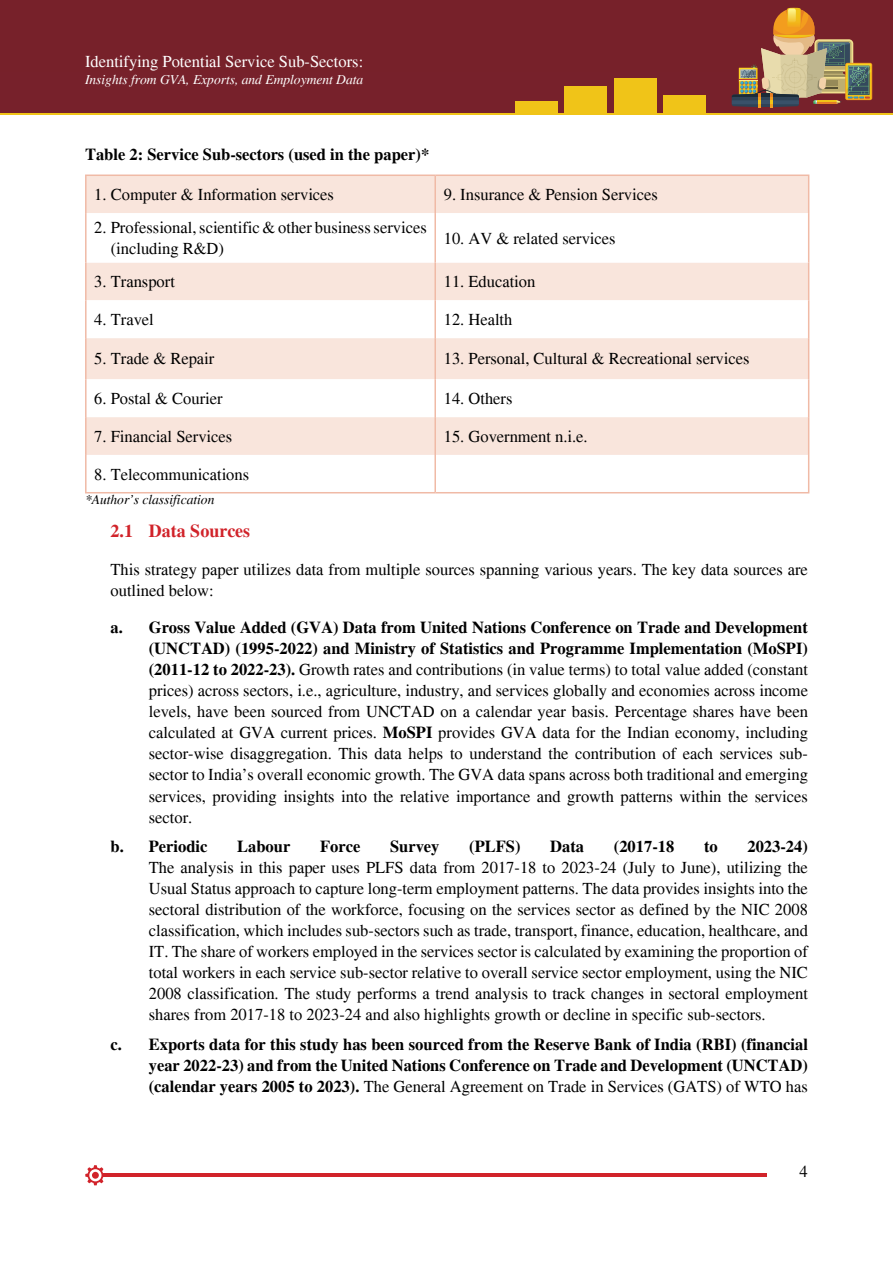
<style>
.page{position:relative;width:893px;height:1263px;background:#fff}
.page>*{position:absolute;margin:0;border:0;box-sizing:border-box;transform-origin:0 0}
.t1{font:700 18px "Times";color:#d1232a}
.t2{font:16.5px/21px "Times";color:#000}
.Table_Heading{font:700 16.5px/21px "Times";color:#000;text-align:justify}
.t3{font:16.5px "Times";color:#fff}
.t4{font:italic 13.5px "Times";color:#fff}
.Source{font:italic 13.5px "Times";color:#000}
.s1{font-weight:700}
.s2{font-weight:400}
</style>
<div class="page">
<div style="left:0;top:0;width:893px;height:101px;background:#77212a"></div>
<div style="left:0;top:72px;width:893px;height:42px;background:#77212b"></div>
<div style="left:845px;top:63px;width:27px;height:37px;background:#f2a41c;border-radius:2px"></div>
<svg style="left:732px;top:8px;width:139px;height:100px"></svg>
<hr style="left:0;top:113px;width:893px;height:2px;background:#f0c418">
<div style="left:515px;top:101px;width:43px;height:13px;background:#f0c418"></div>
<div style="left:564px;top:87px;width:43px;height:27px;background:#f0c418"></div>
<div style="left:614px;top:78px;width:42px;height:36px;background:#f0c418"></div>
<div style="left:663px;top:95px;width:43px;height:19px;background:#f0c418"></div>
<hr style="left:103px;top:1174px;width:663px;height:3px;background:#d1232a">
<svg style="left:85px;top:1165px;width:20px;height:20px"></svg>
<div style="left:92px;top:1172px;width:7px;height:7px;background:#d1232a;border-radius:50%"></div>
<div style="left:87px;top:176px;width:721px;height:37px;background:#f9e5dc"></div>
<svg style="left:87px;top:262px;width:721px;height:193px;fill:#f9e5dc"></svg>
<hr style="left:85px;top:174px;width:350px;height:2px;background:#f0baa6">
<hr style="left:85px;top:176px;width:2px;height:37px;background:#f0baa6">
<hr style="left:435px;top:174px;width:374px;height:2px;background:#f0baa6">
<hr style="left:434px;top:176px;width:2px;height:37px;background:#f0baa6">
<hr style="left:808px;top:176px;width:1px;height:37px;background:#f0baa6">
<hr style="left:85px;top:213px;width:2px;height:49px;background:#f0baa6">
<hr style="left:434px;top:213px;width:2px;height:49px;background:#f0baa6">
<hr style="left:808px;top:213px;width:1px;height:49px;background:#f0baa6">
<hr style="left:85px;top:262px;width:2px;height:38px;background:#f0baa6">
<hr style="left:434px;top:262px;width:2px;height:38px;background:#f0baa6">
<hr style="left:808px;top:262px;width:1px;height:38px;background:#f0baa6">
<hr style="left:85px;top:300px;width:2px;height:38px;background:#f0baa6">
<hr style="left:434px;top:300px;width:2px;height:38px;background:#f0baa6">
<hr style="left:808px;top:300px;width:1px;height:38px;background:#f0baa6">
<hr style="left:85px;top:338px;width:2px;height:41px;background:#f0baa6">
<hr style="left:434px;top:338px;width:2px;height:41px;background:#f0baa6">
<hr style="left:808px;top:338px;width:1px;height:41px;background:#f0baa6">
<hr style="left:85px;top:379px;width:2px;height:38px;background:#f0baa6">
<hr style="left:434px;top:379px;width:2px;height:38px;background:#f0baa6">
<hr style="left:808px;top:379px;width:1px;height:38px;background:#f0baa6">
<hr style="left:85px;top:417px;width:2px;height:38px;background:#f0baa6">
<hr style="left:434px;top:417px;width:2px;height:38px;background:#f0baa6">
<hr style="left:808px;top:417px;width:1px;height:38px;background:#f0baa6">
<hr style="left:85px;top:455px;width:2px;height:37px;background:#f0baa6">
<hr style="left:434px;top:455px;width:2px;height:37px;background:#f0baa6">
<hr style="left:808px;top:455px;width:1px;height:37px;background:#f0baa6">
<hr style="left:85px;top:492px;width:350px;height:1px;background:#f0baa6">
<hr style="left:435px;top:492px;width:374px;height:1px;background:#f0baa6">
<p class="t3" style="left:85px;top:51px;width:280px">Identifying Potential Service Sub-Sectors:</p>
<p class="t4" style="left:85px;top:72px;width:280px">Insights from GVA, Exports, and Employment Data</p>
<p class="Table_Heading" style="left:85px;top:144px;width:346px">Table 2: Service Sub-sectors (used in the paper)*</p>
<p class="t2" style="left:94px;top:184px;width:241px">1. Computer &amp; Information services</p>
<p class="t2" style="left:444px;top:184px;width:216px">9. Insurance &amp; Pension Services</p>
<p class="t2" style="left:111px;top:217px;width:317px;text-indent:-16px">2. Professional, scientific &amp; other business services (including R&amp;D)</p>
<p class="t2" style="left:444px;top:227px;width:173px">10. AV &amp; related services</p>
<p class="t2" style="left:94px;top:271px;width:82px">3. Transport</p>
<p class="t2" style="left:444px;top:271px;width:93px">11. Education</p>
<p class="t2" style="left:94px;top:309px;width:61px">4. Travel</p>
<p class="t2" style="left:444px;top:309px;width:70px">12. Health</p>
<p class="t2" style="left:94px;top:348px;width:122px">5. Trade &amp; Repair</p>
<p class="t2" style="left:444px;top:348px;width:307px">13. Personal, Cultural &amp; Recreational services</p>
<p class="t2" style="left:94px;top:388px;width:130px">6. Postal &amp; Courier</p>
<p class="t2" style="left:444px;top:388px;width:70px">14. Others</p>
<p class="t2" style="left:94px;top:426px;width:139px">7. Financial Services</p>
<p class="t2" style="left:444px;top:426px;width:145px">15. Government n.i.e.</p>
<p class="t2" style="left:94px;top:463px;width:156px">8. Telecommunications</p>
<p class="Source" style="left:85px;top:492px;width:131px">*Author’s classification</p>
<p class="t1" style="left:111px;top:520px;width:141px">2.1 Data Sources</p>
<p class="t2" style="left:111px;top:559px;width:699px">This strategy paper utilizes data from multiple sources spanning various years. The key data sources are outlined below:</p>
<p class="t2" style="left:149px;top:617px;width:661px;text-align:justify;text-indent:-38px"><span class="s1">a. Gross Value Added (GVA) Data from United Nations Conference on Trade and Development (UNCTAD) (1995-2022) and Ministry of Statistics and Programme Implementation (MoSPI) (2011-12 to 2022-23).</span> Growth rates and contributions (in value terms) to total value added (constant prices) across sectors, i.e., agriculture, industry, and services globally and economies across income levels, have been sourced from UNCTAD on a calendar year basis. Percentage shares have been calculated at GVA current prices. <span class="s1">MoSPI</span> provides GVA data for the Indian economy, including sector-wise disaggregation. This data helps to understand the contribution of each services sub&shy;sector to India’s overall economic growth. The GVA data spans across both traditional and emerging services, providing insights into the relative importance and growth patterns within the services sector.</p>
<p class="Table_Heading" style="left:111px;top:836px;width:98px">b. Periodic</p>
<p class="Table_Heading" style="left:237px;top:836px;width:55px">Labour</p>
<p class="Table_Heading" style="left:320px;top:836px;width:42px">Force</p>
<p class="Table_Heading" style="left:390px;top:836px;width:51px">Survey</p>
<p class="Table_Heading" style="left:469px;top:836px;width:53px">(PLFS)</p>
<p class="Table_Heading" style="left:550px;top:836px;width:35px">Data</p>
<p class="Table_Heading" style="left:614px;top:836px;width:62px">(2017-18</p>
<p class="Table_Heading" style="left:704px;top:836px;width:15px">to</p>
<p class="t2" style="left:149px;top:836px;width:661px;text-align:justify;text-indent:599px"><span class="s1">2023-24)<br></span>The analysis in this paper uses PLFS data from 2017-18 to 2023-24 (July to June), utilizing the Usual Status approach to capture long-term employment patterns. The data provides insights into the sectoral distribution of the workforce, focusing on the services sector as defined by the NIC 2008 classification, which includes sub-sectors such as trade, transport, finance, education, healthcare, and IT. The share of workers employed in the services sector is calculated by examining the proportion of total workers in each service sub-sector relative to overall service sector employment, using the NIC 2008 classification. The study performs a trend analysis to track changes in sectoral employment shares from 2017-18 to 2023-24 and also highlights growth or decline in specific sub-sectors.</p>
<p class="Table_Heading" style="left:149px;top:1033px;width:661px;text-indent:-38px">c. Exports data for this study has been sourced from the Reserve Bank of India (RBI) (financial year 2022-23) and from the United Nations Conference on Trade and Development (UNCTAD) (calendar years 2005 to 2023). <span class="s2">The General Agreement on Trade in Services (GATS) of WTO has</span></p>
<p class="t2" style="left:799px;top:1160px;width:10px">4</p>
</div>
